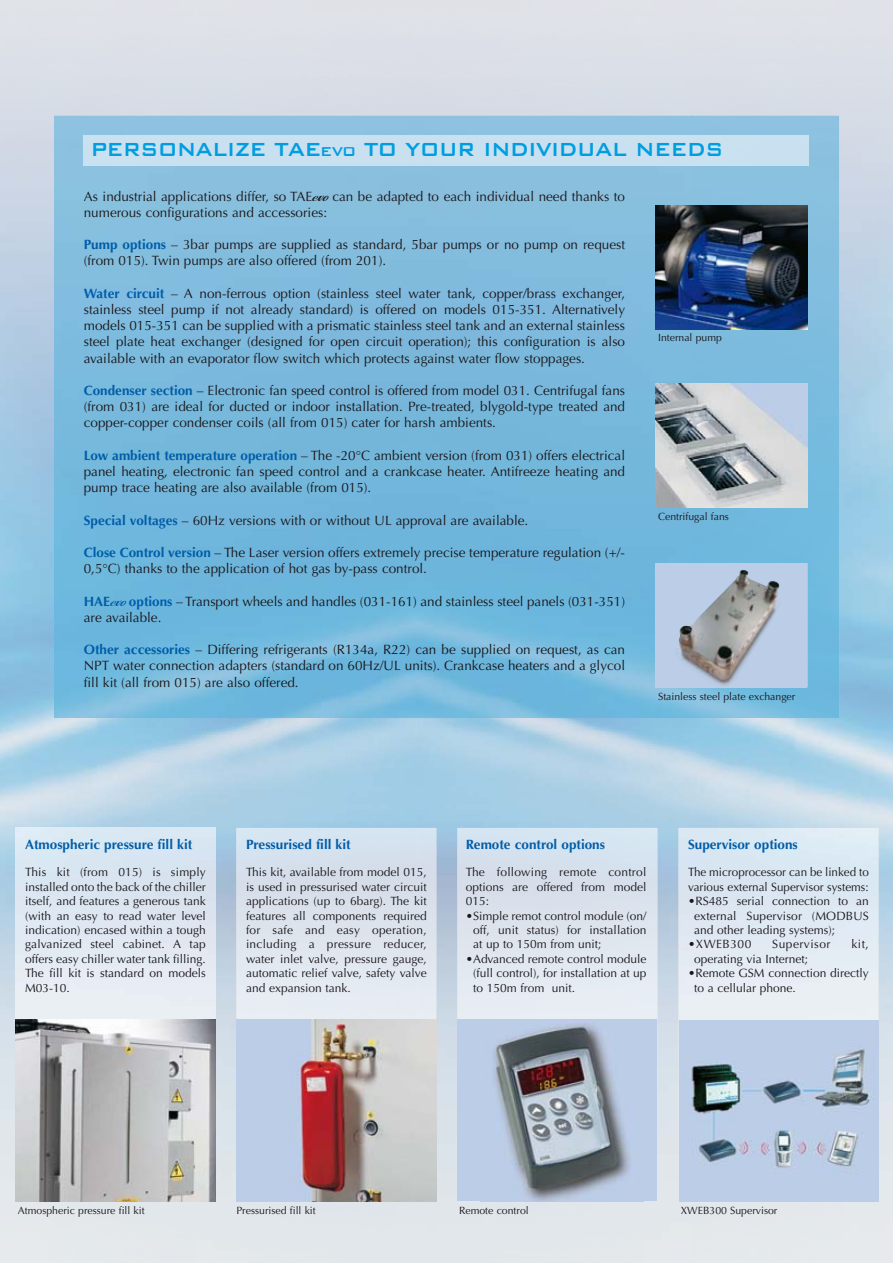
<style>
.page{position:relative;width:893px;height:1263px;background:#fff}
.page>*{position:absolute;margin:0;border:0;box-sizing:border-box;transform-origin:0 0}
.t1{font:500 25.35px "Bank Gothic";letter-spacing:-.04em;color:#009ee0;scale:.9 1}
.t2{font:13.5px/16.2px "Optima";color:#1a171b}
.t3{font:700 13.5px "Optima";color:#005da8}
.t4{font:12px/14.4px "Optima";color:#1a171b;text-align:justify}
.t5{font:12px "Optima";letter-spacing:.04em;color:#1a171b}
.t6{font:10.5px "Optima";color:#1a171b}
.s1{font-size:21px}
.s2{font-family:"Andrea"}
.s3{font-weight:700;color:#005da8}
.s4{font-family:"Andrea";color:#005da8}
</style>
<div class="page">
<img style="left:1px;top:841px;width:46px;height:422px">
<img style="left:198px;top:841px;width:48px;height:422px">
<img style="left:645px;top:841px;width:49px;height:422px">
<img style="left:844px;top:841px;width:49px;height:422px">
<div style="left:47px;top:1201px;width:151px;height:62px;background:#e4e8eb"></div>
<img style="left:678px;top:828px;width:200px;height:192px">
<div style="left:678px;top:1020px;width:200px;height:182px;background:#bccee7"></div>
<img style="left:691px;top:1047px;width:181px;height:126px">
<div style="left:457px;top:1020px;width:200px;height:181px;background:#bccee7"></div>
<img style="left:494px;top:1024px;width:136px;height:177px">
<img style="left:236px;top:828px;width:201px;height:373px">
<img style="left:236px;top:1019px;width:200px;height:182px">
<img style="left:236px;top:1201px;width:200px;height:1px">
<img style="left:16px;top:828px;width:199px;height:192px">
<img style="left:16px;top:1020px;width:200px;height:181px">
<img style="left:54px;top:116px;width:637px;height:602px">
<img style="left:691px;top:116px;width:148px;height:300px">
<div style="left:790px;top:416px;width:49px;height:302px;background:#70bbdf"></div>
<div style="left:83px;top:135px;width:725px;height:30px;background:#c9e0f0"></div>
<img style="left:655px;top:205px;width:152px;height:124px">
<img style="left:655px;top:384px;width:152px;height:124px">
<div style="left:655px;top:563px;width:152px;height:124px;background:#bccee7"></div>
<img style="left:678px;top:570px;width:102px;height:116px">
<h1 class="t1" style="left:91px;top:136px;width:705px">PERSONALIZE TAE<span class="s1">evo</span> TO YOUR INDIVIDUAL NEEDS</h1>
<p class="t2" style="left:84px;top:189px;width:543px">As industrial applications differ, so TAE<span class="s2">evo</span> can be adapted to each individual need thanks to numerous configurations and accessories:</p>
<p class="t2" style="left:84px;top:238px;width:543px"><span class="s3">Pump options</span> – 3bar pumps are supplied as standard, 5bar pumps or no pump on request (from 015). Twin pumps are also offered (from 201).</p>
<p class="t2" style="left:84px;top:286px;width:543px;text-align:justify"><span class="s3">Water circuit</span> – A non-ferrous option (stainless steel water tank, copper/brass exchanger, stainless steel pump if not already standard) is offered on models 015-351. Alternatively models 015-351 can be supplied with a prismatic stainless steel tank and an external stainless steel plate heat exchanger (designed for open circuit operation); this configuration is also available with an evaporator flow switch which protects against water flow stoppages.</p>
<p class="t2" style="left:84px;top:384px;width:543px;text-align:justify"><span class="s3">Condenser section</span> – Electronic fan speed control is offered from model 031. Centrifugal fans (from 031) are ideal for ducted or indoor installation. Pre-treated, blygold-type treated and copper-copper condenser coils (all from 015) cater for harsh ambients.</p>
<p class="t2" style="left:84px;top:448px;width:543px;text-align:justify"><span class="s3">Low ambient temperature operation</span> – The -20°C ambient version (from 031) offers electrical panel heating, electronic fan speed control and a crankcase heater. Antifreeze heating and pump trace heating are also available (from 015).</p>
<p class="t2" style="left:84px;top:513px;width:446px"><span class="s3">Special voltages</span> – 60Hz versions with or without UL approval are available.</p>
<p class="t2" style="left:84px;top:546px;width:543px"><span class="s3">Close Control version</span> – The Laser version offers extremely precise temperature regulation (+/-<br>0,5°C) thanks to the application of hot gas by-pass control.</p>
<p class="t2" style="left:84px;top:594px;width:543px"><span class="s3">HAE</span><span class="s4">evo</span> <span class="s3">options</span> – Transport wheels and handles (031-161) and stainless steel panels (031-351) are available.</p>
<p class="t2" style="left:84px;top:643px;width:543px;text-align:justify"><span class="s3">Other accessories</span> – Differing refrigerants (R134a, R22) can be supplied on request, as can NPT water connection adapters (standard on 60Hz/UL units). Crankcase heaters and a glycol fill kit (all from 015) are also offered.</p>
<p class="t6" style="left:658px;top:333px;width:65px">Internal pump</p>
<p class="t6" style="left:658px;top:512px;width:72px">Centrifugal fans</p>
<p class="t6" style="left:658px;top:692px;width:139px">Stainless steel plate exchanger</p>
<p class="t3" style="left:25px;top:839px;width:169px">Atmospheric pressure fill kit</p>
<p class="t4" style="left:25px;top:866px;width:182px">This kit (from 015) is simply installed onto the back of the chiller itself, and features a generous tank (with an easy to read water level indication) encased within a tough galvanized steel cabinet. A tap offers easy chiller water tank filling.<br>The fill kit is standard on models M03-10.</p>
<p class="t3" style="left:246px;top:839px;width:106px">Pressurised fill kit</p>
<p class="t4" style="left:246px;top:866px;width:182px">This kit, available from model 015, is used in pressurised water circuit applications (up to 6barg). The kit features all components required for safe and easy operation, including a pressure reducer, water inlet valve, pressure gauge, automatic relief valve, safety valve and expansion tank.</p>
<p class="t3" style="left:466px;top:839px;width:141px">Remote control options</p>
<p class="t4" style="left:466px;top:866px;width:182px">The following remote control options are offered from model 015:</p>
<p class="t4" style="left:473px;top:910px;width:175px;text-indent:-7px">• Simple remot control module (on/ off, unit status) for installation at up to 150m from unit;</p>
<p class="t4" style="left:473px;top:953px;width:175px;text-indent:-8px">• Advanced remote control module (full control), for installation at up to 150m from unit.</p>
<p class="t3" style="left:688px;top:839px;width:111px">Supervisor options</p>
<p class="t4" style="left:688px;top:866px;width:182px">The microprocessor can be linked to various external Supervisor systems:</p>
<p class="t4" style="left:694px;top:895px;width:176px;text-indent:-6px">•RS485 serial connection to an external Supervisor (MODBUS and other leading systems);</p>
<p class="t5" style="left:688px;top:939px;width:65px">•XWEB300</p>
<p class="t5" style="left:772px;top:939px;width:60px">Supervisor</p>
<p class="t4" style="left:851px;top:938px;width:19px">kit,</p>
<p class="t4" style="left:694px;top:953px;width:115px">operating via Internet;</p>
<p class="t4" style="left:694px;top:967px;width:176px;text-indent:-6px">•Remote GSM connection directly to a cellular phone.</p>
<p class="t6" style="left:18px;top:1206px;width:128px">Atmospheric pressure fill kit</p>
<p class="t6" style="left:236px;top:1206px;width:81px">Pressurised fill kit</p>
<p class="t6" style="left:459px;top:1206px;width:71px">Remote control</p>
<p class="t6" style="left:681px;top:1206px;width:98px">XWEB300 Supervisor</p>
</div>
